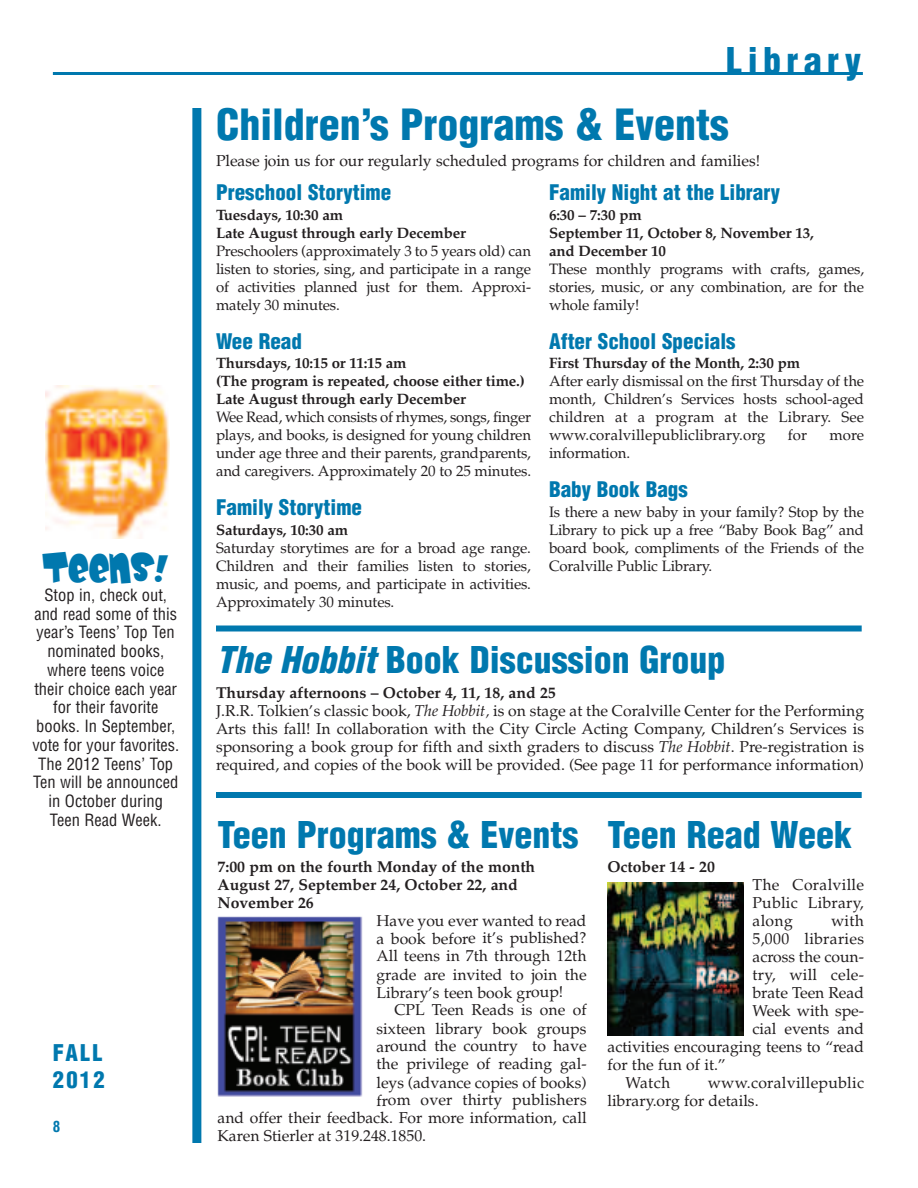
<style>
.page{position:relative;width:918px;height:1188px;background:#fff}
.page>*{position:absolute;margin:0;border:0;box-sizing:border-box;transform-origin:0 0}
.t1{font:900 condensed 42px "Helvetica";color:#0078ae}
.t2{font:900 condensed 36px "Helvetica";color:#0078ae}
.t3{font:900 condensed 36px "Helvetica";letter-spacing:.15em;color:#0078ae}
.t4{font:36px "Baby Kruffy";letter-spacing:.05em;color:#0078ae}
.t5{font:900 condensed 22.5px/27px "Helvetica";letter-spacing:.1em;color:#0078ae}
.t6{font:900 condensed 21px "Helvetica";color:#0078ae}
.t7{font:condensed 16.5px/18.8px "Helvetica";color:#231f20;text-align:center}
.t8{font:15.75px/18px "Palatino";color:#231f20;text-align:justify}
.t9{font:700 15.75px/18px "Palatino";color:#231f20}
.t10{font:15.75px/18px "Palatino";letter-spacing:.02em;color:#231f20}
.t11{font:15px/18px "Palatino";letter-spacing:-.01em;color:#231f20;text-align:justify}
.t12{font:700 15px/18px "Palatino";letter-spacing:-.01em;color:#231f20}
.t13{font:700 condensed 15px "Helvetica";color:#0078ae}
.s1{font-style:italic}
.s2{font-weight:700}
</style>
<div class="page">
<div style="left:192px;top:108px;width:9px;height:1035px;background:#0078ae"></div>
<hr style="left:53px;top:72px;width:810px;height:3px;background:#0078ae">
<div style="left:216px;top:626px;width:646px;height:6px;background:#0078ae"></div>
<div style="left:216px;top:792px;width:646px;height:6px;background:#0078ae"></div>
<img style="left:217px;top:916px;width:146px;height:181px">
<img style="left:46px;top:385px;width:123px;height:154px">
<img style="left:608px;top:882px;width:136px;height:154px">
<h2 class="t4" style="left:43px;top:541px;width:127px">TEENS!</h2>
<p class="t7" style="left:32px;top:586px;width:148px">Stop in, check out, and read some of this year’s Teens’ Top Ten nominated books, where teens voice their choice each year for their favorite books. In September, vote for your favorites.<br>The 2012 Teens’ Top<br>Ten will be announced in October during<br>Teen Read Week.</p>
<h3 class="t5" style="left:53px;top:1040px;width:53px">FALL<br>2012</h3>
<p class="t13" style="left:53px;top:1118px;width:9px">8</p>
<h2 class="t3" style="left:726px;top:40px;width:137px">Library</h2>
<h1 class="t1" style="left:216px;top:100px;width:514px">Children’s Programs &amp; Events</h1>
<p class="t8" style="left:216px;top:152px;width:546px">Please join us for our regularly scheduled programs for children and families!</p>
<h3 class="t6" style="left:216px;top:181px;width:177px">Preschool Storytime</h3>
<p class="t12" style="left:216px;top:206px;width:251px">Tuesdays, 10:30 am<br>Late August through early December</p>
<p class="t11" style="left:216px;top:242px;width:317px">Preschoolers (approximately 3 to 5 years old) can listen to stories, sing, and participate in a range of activities planned just for them. Approxi&shy;mately 30 minutes.</p>
<h3 class="t6" style="left:216px;top:329px;width:87px">Wee Read</h3>
<p class="t12" style="left:216px;top:354px;width:310px">Thursdays, 10:15 or 11:15 am<br>(The program is repeated, choose either time.)<br>Late August through early December</p>
<p class="t11" style="left:216px;top:408px;width:317px">Wee Read, which consists of rhymes, songs, finger plays, and books, is designed for young children under age three and their parents, grandparents, and caregivers. Approximately 20 to 25 minutes.</p>
<h3 class="t6" style="left:216px;top:496px;width:148px">Family Storytime</h3>
<p class="t12" style="left:216px;top:521px;width:134px">Saturdays, 10:30 am</p>
<p class="t11" style="left:216px;top:539px;width:317px">Saturday storytimes are for a broad age range.<br>Children and their families listen to stories, music, and poems, and participate in activities.<br>Approximately 30 minutes.</p>
<h3 class="t6" style="left:549px;top:181px;width:233px">Family Night at the Library</h3>
<p class="t12" style="left:549px;top:206px;width:267px">6:30 – 7:30 pm<br>September 11, October 8, November 13, and December 10</p>
<p class="t11" style="left:549px;top:260px;width:317px">These monthly programs with crafts, games, stories, music, or any combination, are for the whole family!</p>
<h3 class="t6" style="left:549px;top:329px;width:188px">After School Specials</h3>
<p class="t12" style="left:549px;top:354px;width:253px">First Thursday of the Month, 2:30 pm</p>
<p class="t11" style="left:549px;top:372px;width:317px">After early dismissal on the first Thursday of the month, Children’s Services hosts school-aged children at a program at the Library. See www.coralvillepubliclibrary.org</p>
<p class="t11" style="left:788px;top:426px;width:21px">for</p>
<p class="t11" style="left:829px;top:426px;width:36px">more</p>
<p class="t11" style="left:549px;top:444px;width:83px">information.</p>
<h3 class="t6" style="left:549px;top:478px;width:140px">Baby Book Bags</h3>
<p class="t11" style="left:549px;top:503px;width:317px">Is there a new baby in your family? Stop by the Library to pick up a free “Baby Book Bag” and board book, compliments of the Friends of the Coralville Public Library.</p>
<h2 class="t2" style="left:216px;top:639px;width:511px"><span class="s1">The Hobbit</span> Book Discussion Group</h2>
<p class="t8" style="left:216px;top:683px;width:650px;text-align:left"><span class="s2">Thursday afternoons – October 4, 11, 18, and 25<br></span>J.R.R. Tolkien’s classic book, <span class="s1">The Hobbit,</span> is on stage at the Coralville Center for the Performing Arts this fall! In collaboration with the City Circle Acting Company, Children’s Services is sponsoring a book group for fifth and sixth graders to discuss <span class="s1">The Hobbit</span>. Pre-registration is required, and copies of the book will be provided. (See page 11 for performance information)</p>
<h2 class="t2" style="left:218px;top:814px;width:362px">Teen Programs &amp; Events</h2>
<p class="t9" style="left:218px;top:857px;width:319px">7:00 pm on the fourth Monday of the month<br>August 27, September 24, October 22, and<br>November 26</p>
<p class="t8" style="left:376px;top:911px;width:212px">Have you ever wanted to read a book before it’s published?<br>All teens in 7th through 12th grade are invited to join the Library’s teen book group!</p>
<p class="t8" style="left:394px;top:1001px;width:194px">CPL Teen Reads is one of</p>
<p class="t8" style="left:376px;top:1019px;width:211px">sixteen library book groups</p>
<p class="t8" style="left:376px;top:1037px;width:212px">around the country to have</p>
<p class="t8" style="left:376px;top:1055px;width:212px">the privilege of reading gal-</p>
<p class="t8" style="left:376px;top:1073px;width:212px">leys (advance copies of books)</p>
<p class="t8" style="left:376px;top:1091px;width:212px">from over thirty publishers</p>
<p class="t8" style="left:218px;top:1109px;width:371px">and offer their feedback. For more information, call</p>
<p class="t8" style="left:218px;top:1127px;width:210px">Karen Stierler at 319.248.1850.</p>
<h2 class="t2" style="left:608px;top:814px;width:246px">Teen Read Week</h2>
<p class="t9" style="left:608px;top:857px;width:109px">October 14 - 20</p>
<p class="t8" style="left:753px;top:875px;width:113px">The Coralville Public Library, along</p>
<p class="t8" style="left:831px;top:911px;width:34px">with</p>
<p class="t10" style="left:753px;top:929px;width:113px">5,000 libraries</p>
<p class="t8" style="left:753px;top:947px;width:113px">across the coun-</p>
<p class="t10" style="left:753px;top:965px;width:113px">try, will cele-</p>
<p class="t8" style="left:753px;top:983px;width:113px">brate Teen Read</p>
<p class="t8" style="left:753px;top:1001px;width:113px">Week with spe-</p>
<p class="t8" style="left:753px;top:1019px;width:113px">cial events and</p>
<p class="t8" style="left:607px;top:1037px;width:258px">activities encouraging teens to “read</p>
<p class="t8" style="left:607px;top:1055px;width:120px">for the fun of it.”</p>
<p class="t8" style="left:625px;top:1073px;width:46px">Watch</p>
<p class="t10" style="left:607px;top:1073px;width:258px;text-indent:100px">www.coralvillepublic library.org for details.</p>
</div>
